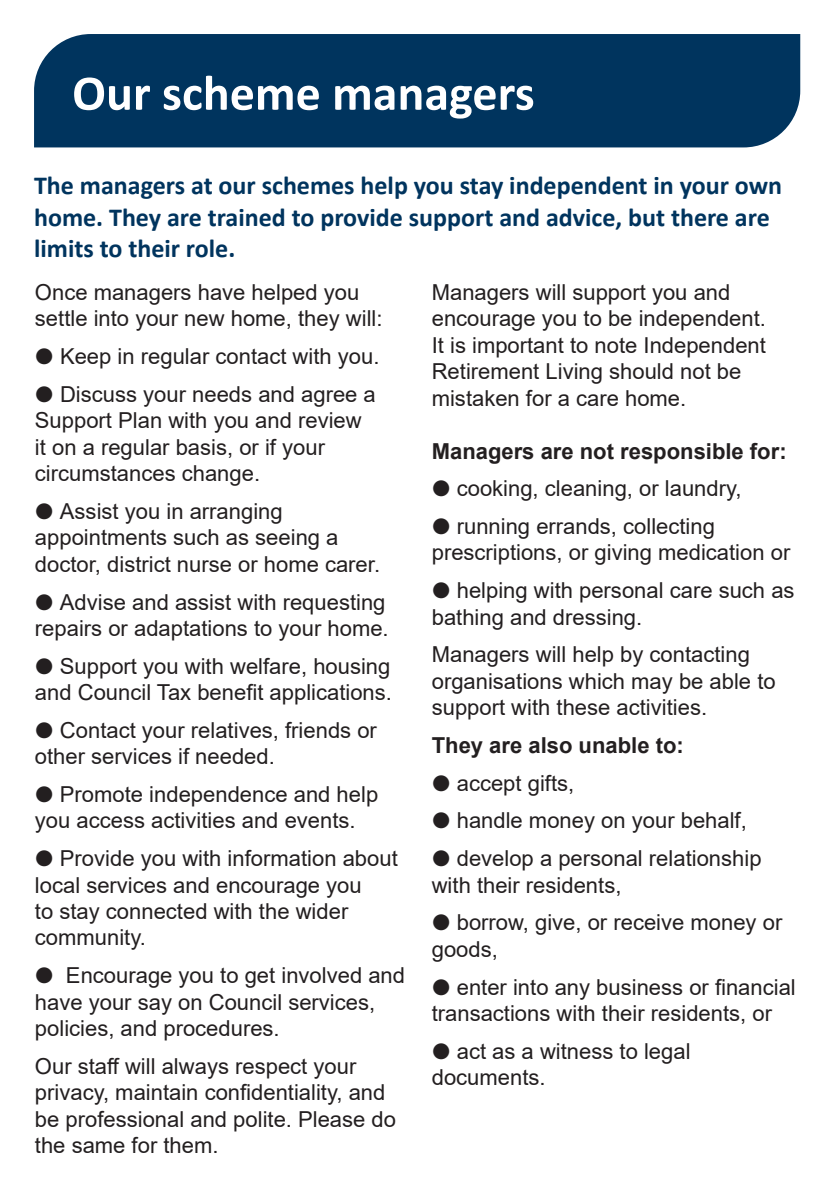
<style>
.page{position:relative;width:840px;height:1191px;background:#fff}
.page>*{position:absolute;margin:0;border:0;box-sizing:border-box;transform-origin:0 0}
.Page_Title{font:700 50px "Calibri";color:#fff}
.Standfirst{font:700 26px/31.2px "Calibri";color:#00345e}
.Body_Text{font:22px/26.4px "Arial";color:#231f20}
.Headline{font:22px/26.4px "Arial";color:#231f20}
.Body_Text-2{font:700 22px "Arial";color:#231f20}
</style>
<div class="page">
<div style="left:34px;top:34px;width:765px;height:113px;background:#00345e"></div>
<p class="Page_Title" style="left:72px;top:58px;width:464px">Our scheme managers</p>
<p class="Standfirst" style="left:34px;top:170px;width:749px">The managers at our schemes help you stay independent in your own home. They are trained to provide support and advice, but there are limits to their role.</p>
<p class="Body_Text" style="left:35px;top:279px;width:349px">Once managers have helped you settle into your new home, they will:</p>
<p class="Body_Text" style="left:35px;top:343px;width:346px">● Keep in regular contact with you.</p>
<p class="Body_Text" style="left:35px;top:381px;width:342px">● Discuss your needs and agree a<br>Support Plan with you and review it on a regular basis, or if your circumstances change.</p>
<p class="Body_Text" style="left:35px;top:498px;width:346px">● Assist you in arranging appointments such as seeing a doctor, district nurse or home carer.</p>
<p class="Body_Text" style="left:35px;top:588px;width:355px">● Advise and assist with requesting repairs or adaptations to your home.</p>
<p class="Body_Text" style="left:35px;top:652px;width:358px">● Support you with welfare, housing and Council Tax benefit applications.</p>
<p class="Body_Text" style="left:35px;top:717px;width:343px">● Contact your relatives, friends or other services if needed.</p>
<p class="Body_Text" style="left:35px;top:781px;width:344px">● Promote independence and help you access activities and events.</p>
<p class="Body_Text" style="left:35px;top:845px;width:364px">● Provide you with information about local services and encourage you<br>to stay connected with the wider community.</p>
<p class="Body_Text" style="left:35px;top:962px;width:371px">● Encourage you to get involved and have your say on Council services, policies, and procedures.</p>
<p class="Body_Text" style="left:35px;top:1052px;width:362px">Our staff will always respect your privacy, maintain confidentiality, and be professional and polite. Please do the same for them.</p>
<p class="Headline" style="left:431px;top:279px;width:335px">Managers will support you and encourage you to be independent.<br>It is important to note Independent<br>Retirement Living should not be mistaken for a care home.</p>
<p class="Body_Text-2" style="left:431px;top:435px;width:356px">Managers are not responsible for:</p>
<p class="Body_Text" style="left:431px;top:475px;width:311px">● cooking, cleaning, or laundry,</p>
<p class="Body_Text" style="left:431px;top:513px;width:360px">● running errands, collecting prescriptions, or giving medication or</p>
<p class="Body_Text" style="left:431px;top:577px;width:364px">● helping with personal care such as bathing and dressing.</p>
<p class="Body_Text" style="left:431px;top:641px;width:345px">Managers will help by contacting organisations which may be able to support with these activities.</p>
<p class="Body_Text-2" style="left:431px;top:729px;width:253px">They are also unable to:</p>
<p class="Body_Text" style="left:431px;top:769px;width:144px">● accept gifts,</p>
<p class="Body_Text" style="left:431px;top:807px;width:316px">● handle money on your behalf,</p>
<p class="Body_Text" style="left:431px;top:845px;width:331px">● develop a personal relationship with their residents,</p>
<p class="Body_Text" style="left:431px;top:909px;width:352px">● borrow, give, or receive money or goods,</p>
<p class="Body_Text" style="left:431px;top:973px;width:365px">● enter into any business or financial transactions with their residents, or</p>
<p class="Body_Text" style="left:431px;top:1037px;width:260px">● act as a witness to legal documents.</p>
</div>
